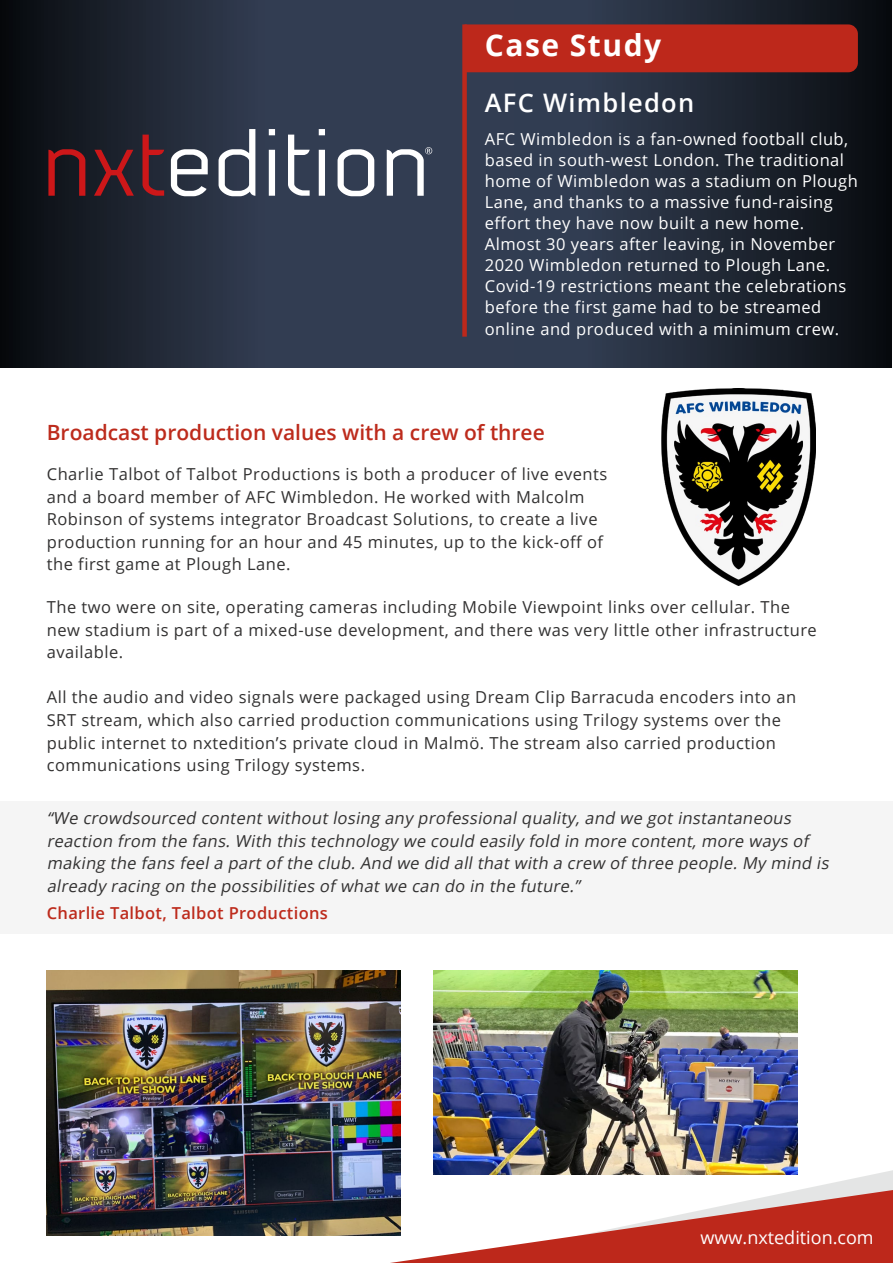
<style>
.page{position:relative;width:893px;height:1263px;background:#fff}
.page>*{position:absolute;margin:0;border:0;box-sizing:border-box;transform-origin:0 0}
.t1{font:700 30px "Open Sans";letter-spacing:.05em;color:#fff}
.t2{font:600 25.5px "Open Sans";letter-spacing:.05em;color:#fff}
.t3{font:600 21px "Open Sans";color:#bd2b1c}
.t4{font:18px "Open Sans";color:#fff}
.t5{font:16.5px/22.5px "Open Sans";letter-spacing:.03em;color:#323131}
.t6{font:16.5px/21px "Open Sans";letter-spacing:.03em;color:#fff}
.t7{font:italic 16.5px/22.5px "Open Sans";letter-spacing:.02em;color:#323131}
.t8{font:600 16.5px "Open Sans";letter-spacing:.02em;color:#bd2b1c}
</style>
<div class="page">
<svg style="left:0;top:0;width:892px;height:368px;background:#242c3b"></svg>
<div style="left:467px;top:24px;width:391px;height:48px;background:#bd281b"></div>
<div style="left:462px;top:24px;width:5px;height:313px;background:#bd281b"></div>
<svg style="left:390px;top:1167px;width:503px;height:96px"></svg>
<div style="left:0;top:801px;width:893px;height:133px;background:#f5f5f5"></div>
<svg style="left:48px;top:149px;width:37px;height:47px;background:#5a171c"></svg>
<svg style="left:94px;top:150px;width:40px;height:46px;background:#561d25"></svg>
<svg style="left:143px;top:135px;width:21px;height:61px"></svg>
<svg style="left:171px;top:149px;width:37px;height:47px"></svg>
<svg style="left:219px;top:129px;width:36px;height:67px"></svg>
<svg style="left:269px;top:129px;width:6px;height:67px"></svg>
<svg style="left:288px;top:135px;width:22px;height:61px"></svg>
<svg style="left:319px;top:129px;width:6px;height:67px"></svg>
<svg style="left:338px;top:149px;width:36px;height:47px"></svg>
<svg style="left:387px;top:147px;width:45px;height:49px"></svg>
<img style="left:661px;top:388px;width:154px;height:198px">
<img style="left:434px;top:970px;width:363px;height:205px">
<img style="left:47px;top:970px;width:353px;height:265px">
<h1 class="t1" style="left:485px;top:24px;width:178px">Case Study</h1>
<h2 class="t2" style="left:485px;top:85px;width:211px">AFC Wimbledon</h2>
<p class="t6" style="left:485px;top:128px;width:375px">AFC Wimbledon is a fan-owned football club, based in south-west London. The traditional home of Wimbledon was a stadium on Plough Lane, and thanks to a massive fund-raising effort they have now built a new home.<br>Almost 30 years after leaving, in November 2020 Wimbledon returned to Plough Lane.<br>Covid-19 restrictions meant the celebrations before the first game had to be streamed</p>
<p class="t6" style="left:485px;top:318px;width:356px">online and produced with a minimum crew.</p>
<p class="t3" style="left:47px;top:418px;width:500px">Broadcast production values with a crew of three</p>
<p class="t5" style="left:47px;top:463px;width:562px">Charlie Talbot of Talbot Productions is both a producer of live events and a board member of AFC Wimbledon. He worked with Malcolm Robinson of systems integrator Broadcast Solutions, to create a live production running for an hour and 45 minutes, up to the kick-off of the first game at Plough Lane.</p>
<p class="t5" style="left:47px;top:596px;width:772px">The two were on site, operating cameras including Mobile Viewpoint links over cellular. The new stadium is part of a mixed-use development, and there was very little other infrastructure available.</p>
<p class="t5" style="left:47px;top:686px;width:751px">All the audio and video signals were packaged using Dream Clip Barracuda encoders into an SRT stream, which also carried production communications using Trilogy systems over the public internet to nxtedition’s private cloud in Malmö. The stream also carried production communications using Trilogy systems.</p>
<p class="t7" style="left:47px;top:806px;width:787px">“We crowdsourced content without losing any professional quality, and we got instantaneous reaction from the fans. With this technology we could easily fold in more content, more ways of making the fans feel a part of the club. And we did all that with a crew of three people. My mind is already racing on the possibilities of what we can do in the future.”</p>
<p class="t8" style="left:47px;top:901px;width:283px">Charlie Talbot, Talbot Productions</p>
<p class="t4" style="left:701px;top:1225px;width:175px">www.nxtedition.com</p>
</div>
